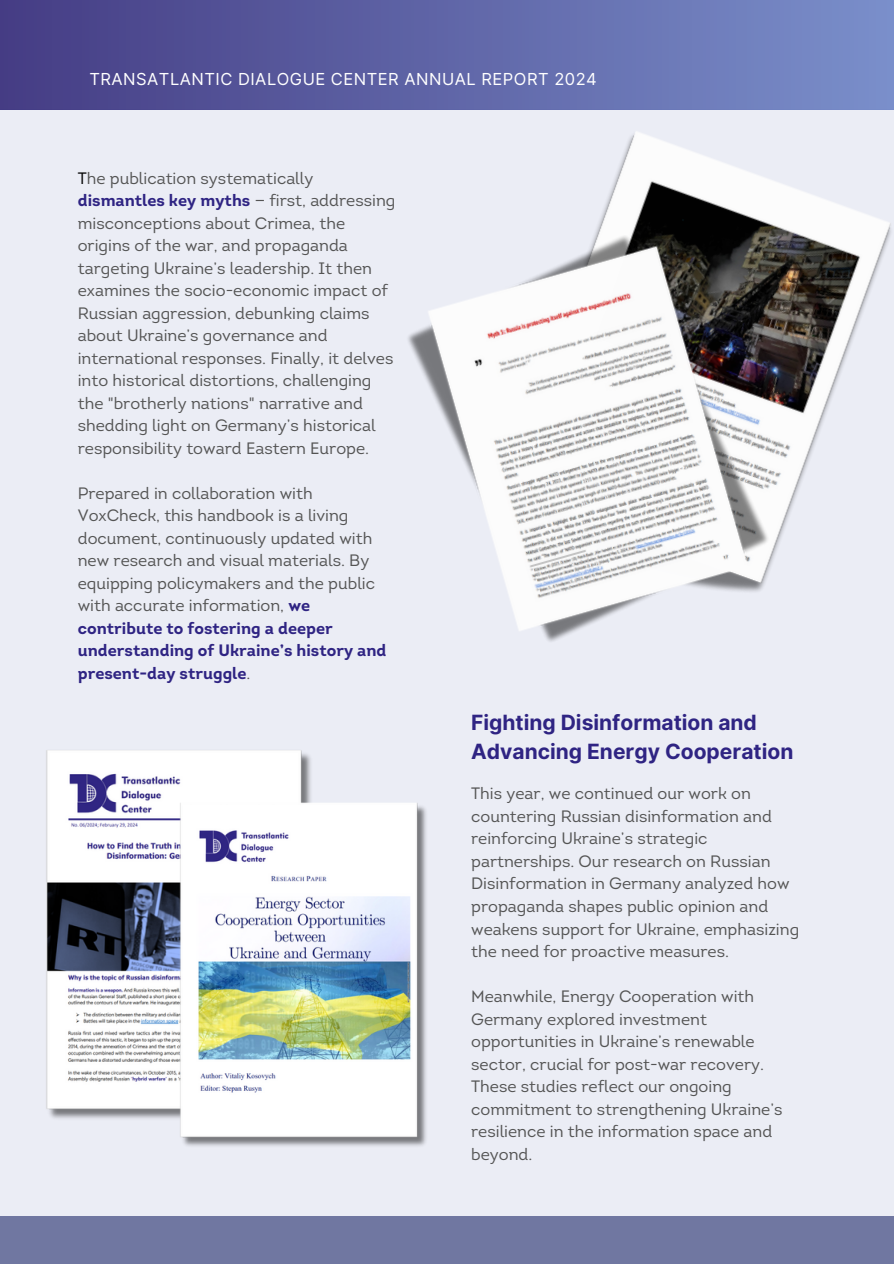
<style>
.page{position:relative;width:894px;height:1264px;background:#fff}
.page>*{position:absolute;margin:0;border:0;box-sizing:border-box;transform-origin:0 0}
.t1{font:700 21px/29.2px "Inter";color:#2f2483}
.t2{font:16.5px/22.5px "Intro";color:#545454}
.t3{font:16.5px "Inter";letter-spacing:.03em;color:#fff}
.s1{color:#000}
.s2{font-weight:700;color:#2f2483}
</style>
<div class="page">
<div style="left:0;top:109px;width:893px;height:1106px;background:#e8ebf4"></div>
<div style="left:0;top:0;width:893px;height:109px;background:linear-gradient(to right,#453c84,#7a8fca)"></div>
<div style="left:0;top:1215px;width:893px;height:48px;background:#7077a1"></div>
<img style="left:609px;top:131px;width:282px;height:381px">
<img style="left:408px;top:195px;width:382px;height:447px">
<img style="left:46px;top:750px;width:265px;height:369px">
<img style="left:180px;top:799px;width:246px;height:347px">
<p class="t3" style="left:89px;top:69px;width:509px">TRANSATLANTIC DIALOGUE CENTER ANNUAL REPORT 2024</p>
<p class="t2" style="left:78px;top:168px;width:319px"><span class="s1">T</span>he publication systematically <span class="s2">dismantles key myths</span> — first, addressing misconceptions about Crimea, the origins of the war, and propaganda targeting Ukraine’s leadership. It then examines the socio-economic impact of Russian aggression, debunking claims about Ukraine’s governance and international responses. Finally, it delves into historical distortions, challenging the "brotherly nations" narrative and shedding light on Germany’s historical responsibility toward Eastern Europe.</p>
<p class="t2" style="left:78px;top:483px;width:310px">Prepared in collaboration with VoxCheck, this handbook is a living document, continuously updated with new research and visual materials. By equipping policymakers and the public with accurate information, <span class="s2">we contribute to fostering a deeper understanding of Ukraine’s history and present-day struggle</span>.</p>
<p class="t1" style="left:471px;top:707px;width:324px">Fighting Disinformation and<br>Advancing Energy Cooperation</p>
<p class="t2" style="left:471px;top:784px;width:329px">This year, we continued our work on countering Russian disinformation and reinforcing Ukraine’s strategic partnerships. Our research on Russian Disinformation in Germany analyzed how propaganda shapes public opinion and weakens support for Ukraine, emphasizing the need for proactive measures.</p>
<p class="t2" style="left:471px;top:986px;width:313px">Meanwhile, Energy Cooperation with Germany explored investment opportunities in Ukraine’s renewable sector, crucial for post-war recovery.<br>These studies reflect our ongoing commitment to strengthening Ukraine’s resilience in the information space and beyond.</p>
</div>
